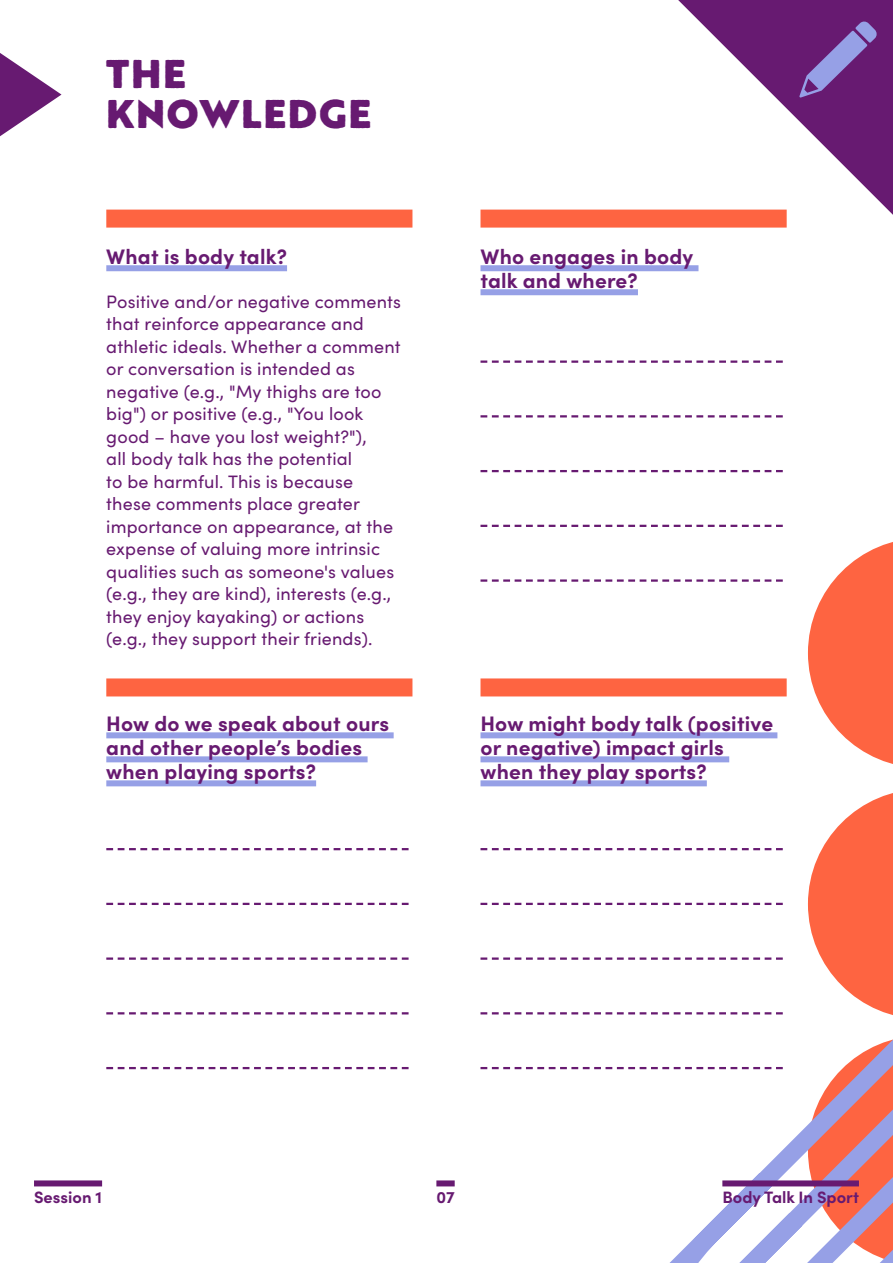
<style>
.page{position:relative;width:893px;height:1263px;background:#fff}
.page>*{position:absolute;margin:0;border:0;box-sizing:border-box;transform-origin:0 0}
.Page_Title_Head{font:900 39px/40.5px "Brother 1816 Printed";letter-spacing:.04em;color:#671a71}
.BODY_Title{font:700 21px/24px "Sofia Pro";letter-spacing:.01em;color:#671a71}
.BODY_Body{font:18px/22.5px "Sofia Pro";letter-spacing:.01em;color:#671a71}
.t1{font:700 16.5px "Sofia Pro";color:#671a71}
</style>
<div class="page">
<svg style="left:0;top:53px;width:62px;height:83px"></svg>
<svg style="left:678px;top:0;width:215px;height:215px"></svg>
<svg style="left:799px;top:21px;width:78px;height:77px;background:#744193"></svg>
<div style="left:106px;top:732px;width:288px;height:6px;background:#96a0e6"></div>
<div style="left:106px;top:756px;width:262px;height:6px;background:#96a0e6"></div>
<div style="left:106px;top:780px;width:210px;height:6px;background:#96a0e6"></div>
<div style="left:480px;top:732px;width:297px;height:6px;background:#96a0e6"></div>
<div style="left:480px;top:756px;width:249px;height:6px;background:#96a0e6"></div>
<div style="left:480px;top:780px;width:227px;height:6px;background:#96a0e6"></div>
<svg style="left:808px;top:542px;width:85px;height:222px"></svg>
<svg style="left:810px;top:793px;width:83px;height:87px"></svg>
<svg style="left:272px;top:880px;width:621px;height:383px"></svg>
<div style="left:106px;top:210px;width:306px;height:18px;background:#fe6441"></div>
<div style="left:480px;top:210px;width:307px;height:18px;background:#fe6441"></div>
<div style="left:106px;top:678px;width:306px;height:18px;background:#fe6441"></div>
<div style="left:480px;top:678px;width:307px;height:18px;background:#fe6441"></div>
<svg style="left:480px;top:415px;width:303px;height:2px"></svg>
<svg style="left:480px;top:360px;width:303px;height:3px"></svg>
<svg style="left:480px;top:470px;width:303px;height:2px"></svg>
<svg style="left:480px;top:525px;width:303px;height:2px"></svg>
<svg style="left:480px;top:579px;width:303px;height:3px"></svg>
<svg style="left:106px;top:903px;width:303px;height:2px"></svg>
<svg style="left:106px;top:848px;width:303px;height:2px"></svg>
<svg style="left:106px;top:957px;width:303px;height:3px"></svg>
<svg style="left:106px;top:1012px;width:303px;height:2px"></svg>
<svg style="left:106px;top:1067px;width:303px;height:2px"></svg>
<svg style="left:480px;top:903px;width:303px;height:2px"></svg>
<svg style="left:480px;top:848px;width:303px;height:2px"></svg>
<svg style="left:480px;top:957px;width:303px;height:3px"></svg>
<svg style="left:480px;top:1012px;width:303px;height:2px"></svg>
<svg style="left:480px;top:1067px;width:303px;height:2px"></svg>
<div style="left:106px;top:265px;width:181px;height:6px;background:#96a0e6"></div>
<div style="left:480px;top:265px;width:218px;height:6px;background:#96a0e6"></div>
<div style="left:480px;top:289px;width:158px;height:6px;background:#96a0e6"></div>
<div style="left:34px;top:1180px;width:68px;height:6px;background:#671a71"></div>
<div style="left:722px;top:1180px;width:137px;height:6px;background:#671a71"></div>
<div style="left:436px;top:1180px;width:19px;height:6px;background:#671a71"></div>
<p class="Page_Title_Head" style="left:106px;top:52px;width:267px">THE<br>KNOWLEDGE</p>
<p class="BODY_Title" style="left:106px;top:243px;width:182px">What is body talk?</p>
<p class="BODY_Body" style="left:106px;top:289px;width:296px">Positive and/or negative comments that reinforce appearance and athletic ideals. Whether a comment or conversation is intended as negative (e.g., "My thighs are too big") or positive (e.g., "You look good – have you lost weight?"),<br>all body talk has the potential<br>to be harmful. This is because these comments place greater importance on appearance, at the expense of valuing more intrinsic qualities such as someone's values (e.g., they are kind), interests (e.g., they enjoy kayaking) or actions (e.g., they support their friends).</p>
<p class="BODY_Title" style="left:480px;top:243px;width:214px">Who engages in body talk and where?</p>
<p class="BODY_Title" style="left:106px;top:710px;width:284px">How do we speak about ours and other people’s bodies when playing sports?</p>
<p class="BODY_Title" style="left:480px;top:710px;width:294px">How might body talk (positive or negative) impact girls when they play sports?</p>
<p class="t1" style="left:34px;top:1185px;width:70px">Session 1</p>
<p class="t1" style="left:436px;top:1185px;width:20px">07</p>
<p class="t1" style="left:722px;top:1185px;width:138px">Body Talk In Sport</p>
</div>
